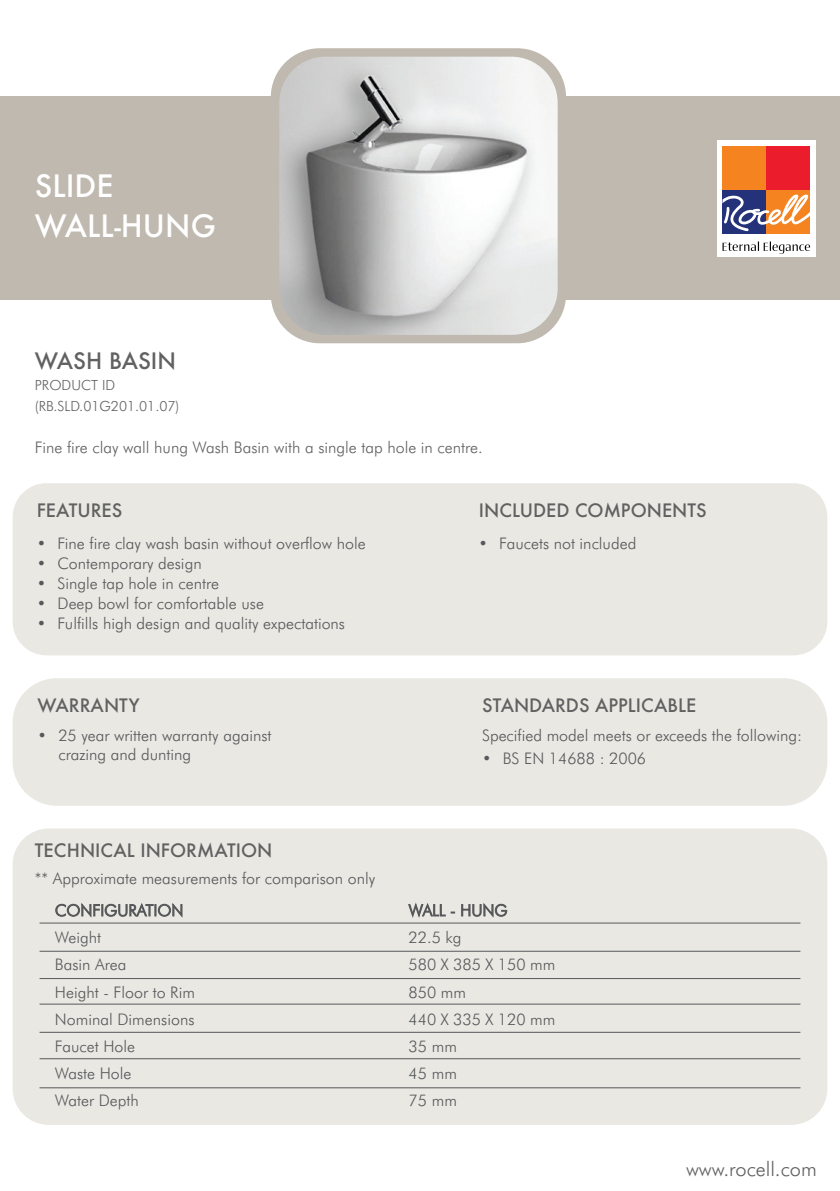
<style>
.page{position:relative;width:840px;height:1191px;background:#fff}
.page>*{position:absolute;margin:0;border:0;box-sizing:border-box;transform-origin:0 0}
.t1{font:500 30px/40px "Futura";color:#fff}
.t2{font:500 22px "Futura";color:#606160}
.t3{font:300 20px "Futura BT";color:#606160}
.t4{font:500 18px "Futura";color:#606160}
.t5{font:300 16px/19.2px "Futura BT";color:#57585a}
.t6{font:300 16px "Futura BT";color:#606160}
.t7{font:300 14px/20.8px "Futura BT";color:#606160}
</style>
<div class="page">
<div style="left:13px;top:828px;width:813px;height:296px;background:#e9e8e3;border-radius:36px"></div>
<div style="left:13px;top:483px;width:813px;height:172px;background:#e9e8e3;border-radius:34px"></div>
<div style="left:13px;top:678px;width:813px;height:127px;background:#e9e8e3;border-radius:44px"></div>
<div style="left:0;top:96px;width:839px;height:204px;background:#bfb9af"></div>
<div style="left:271px;top:48px;width:294px;height:295px;background:#bfb9af;border-radius:49px"></div>
<img style="left:279px;top:57px;width:278px;height:278px">
<svg style="left:55px;top:903px;width:127px;height:14px"></svg>
<svg style="left:408px;top:902px;width:46px;height:16px"></svg>
<svg style="left:461px;top:903px;width:46px;height:14px"></svg>
<hr style="left:39px;top:922px;width:761px;height:1px;background:#57585a">
<hr style="left:39px;top:951px;width:761px;height:1px;background:#57585a">
<hr style="left:39px;top:978px;width:761px;height:1px;background:#57585a">
<hr style="left:39px;top:1003px;width:761px;height:1px;background:#57585a">
<hr style="left:39px;top:1032px;width:761px;height:1px;background:#57585a">
<hr style="left:39px;top:1058px;width:761px;height:1px;background:#57585a">
<hr style="left:39px;top:1087px;width:761px;height:1px;background:#57585a">
<div style="left:717px;top:140px;width:98px;height:117px;background:#fff"></div>
<div style="left:765px;top:190px;width:44px;height:44px;background:#f58320"></div>
<div style="left:722px;top:146px;width:43px;height:44px;background:#f58320"></div>
<div style="left:765px;top:146px;width:44px;height:44px;background:#eb1c2c"></div>
<div style="left:722px;top:190px;width:43px;height:44px;background:#243279"></div>
<svg style="left:722px;top:194px;width:87px;height:37px"></svg>
<svg style="left:722px;top:241px;width:87px;height:13px"></svg>
<h1 class="t1" style="left:35px;top:165px;width:182px">SLIDE<br>WALL-HUNG</h1>
<h2 class="t2" style="left:35px;top:346px;width:142px">WASH BASIN</h2>
<p class="t7" style="left:35px;top:374px;width:146px">PRODUCT ID (RB.SLD.01G201.01.07)</p>
<p class="t6" style="left:35px;top:437px;width:449px">Fine fire clay wall hung Wash Basin with a single tap hole in centre.</p>
<p class="t4" style="left:37px;top:498px;width:87px">FEATURES</p>
<p class="t4" style="left:478px;top:498px;width:229px">INCLUDED COMPONENTS</p>
<p class="t5" style="left:37px;top:534px;width:330px">• Fine fire clay wash basin without overflow hole</p>
<p class="t5" style="left:37px;top:554px;width:166px">• Contemporary design</p>
<p class="t5" style="left:37px;top:574px;width:184px">• Single tap hole in centre</p>
<p class="t5" style="left:37px;top:594px;width:228px">• Deep bowl for comfortable use</p>
<p class="t5" style="left:37px;top:614px;width:309px">• Fulfills high design and quality expectations</p>
<p class="t4" style="left:38px;top:693px;width:103px">WARRANTY</p>
<p class="t5" style="left:58px;top:725px;width:214px;text-indent:-21px">• 25 year written warranty against crazing and dunting</p>
<p class="t4" style="left:35px;top:837px;width:239px">TECHNICAL INFORMATION</p>
<p class="t5" style="left:35px;top:868px;width:341px">** Approximate measurements for comparison only</p>
<p class="t5" style="left:478px;top:534px;width:159px">• Faucets not included</p>
<p class="t4" style="left:481px;top:693px;width:216px">STANDARDS APPLICABLE</p>
<p class="t5" style="left:481px;top:725px;width:321px">Specified model meets or exceeds the following:</p>
<p class="t5" style="left:481px;top:748px;width:165px">• BS EN 14688 : 2006</p>
<p class="t5" style="left:55px;top:927px;width:48px">Weight</p>
<p class="t5" style="left:408px;top:927px;width:54px">22.5 kg</p>
<p class="t5" style="left:55px;top:955px;width:73px">Basin Area</p>
<p class="t5" style="left:408px;top:955px;width:148px">580 X 385 X 150 mm</p>
<p class="t5" style="left:55px;top:982px;width:141px">Height - Floor to Rim</p>
<p class="t5" style="left:408px;top:982px;width:59px">850 mm</p>
<p class="t5" style="left:55px;top:1009px;width:141px">Nominal Dimensions</p>
<p class="t5" style="left:408px;top:1009px;width:148px">440 X 335 X 120 mm</p>
<p class="t5" style="left:55px;top:1036px;width:82px">Faucet Hole</p>
<p class="t5" style="left:408px;top:1036px;width:50px">35 mm</p>
<p class="t5" style="left:55px;top:1063px;width:78px">Waste Hole</p>
<p class="t5" style="left:408px;top:1063px;width:50px">45 mm</p>
<p class="t5" style="left:55px;top:1091px;width:85px">Water Depth</p>
<p class="t5" style="left:408px;top:1091px;width:50px">75 mm</p>
<p class="t3" style="left:685px;top:1157px;width:132px">www.rocell.com</p>
</div>
